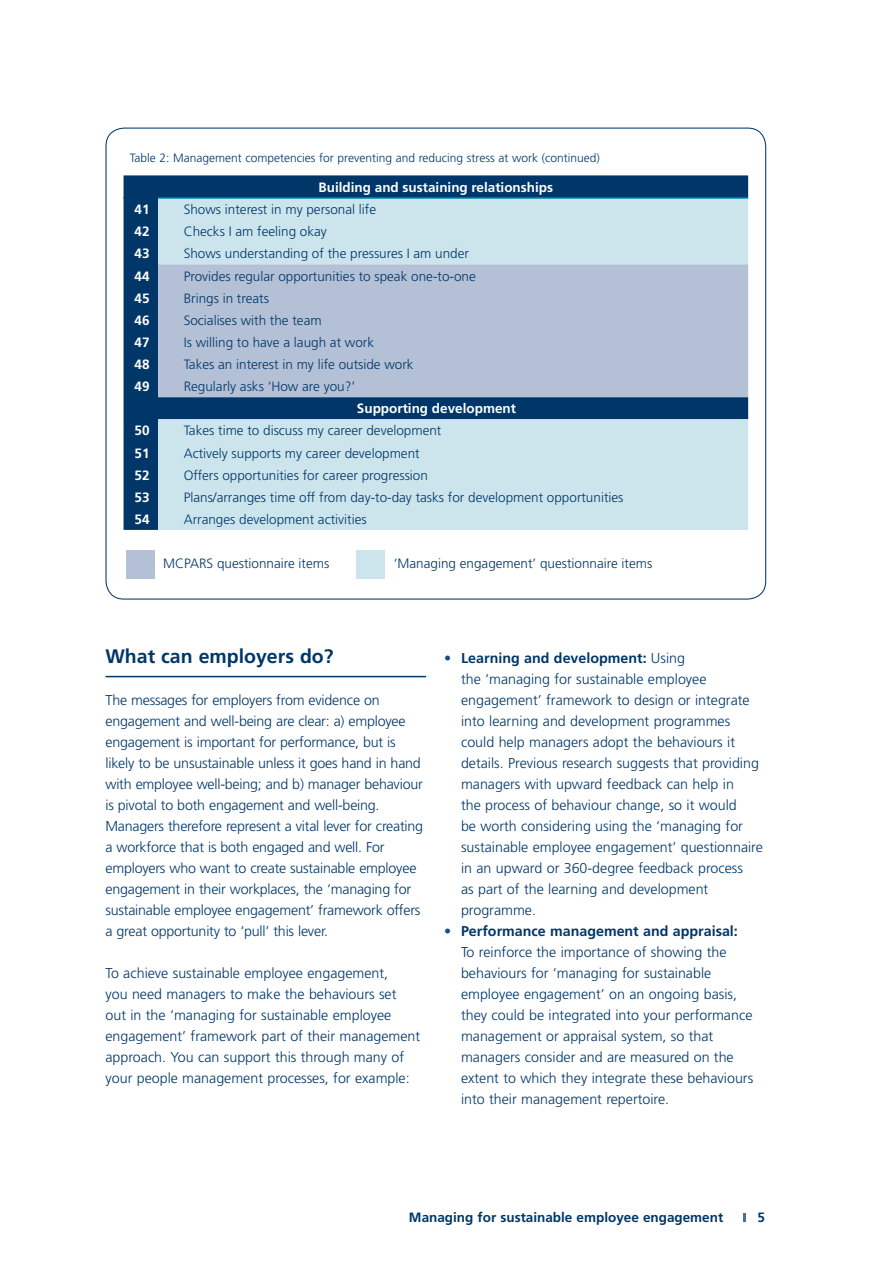
<style>
.page{position:relative;width:893px;height:1263px;background:#fff}
.page>*{position:absolute;margin:0;border:0;box-sizing:border-box;transform-origin:0 0}
.SUB{font:700 19.5px "Frutiger";color:#003768}
.B_bullets{font:300 14.25px/21px "Frutiger";color:#003768}
.BODY{font:300 14.25px/21px "Frutiger";letter-spacing:-.015em;color:#003768}
.T_tabletext{font:300 13.5px "Frutiger";color:#003768}
.T_tabletext-2{font:700 13.5px "Frutiger";color:#fff}
.t1{font:700 13.5px "Frutiger";color:#003768}
.T_figure_titles{font:300 12px "Frutiger";color:#003768}
.s1{color:#18507e}
.s2{font-weight:700}
</style>
<div class="page">
<svg style="left:743px;top:1213px;width:2px;height:9px"></svg>
<div style="left:124px;top:175px;width:624px;height:355px;background:#003768"></div>
<svg style="left:158px;top:199px;width:590px;height:331px;background:#b5d1de"></svg>
<div style="left:158px;top:264px;width:590px;height:133px;background:#b4c0d6"></div>
<hr style="left:124px;top:197px;width:34px;height:2px;background:#003768">
<hr style="left:158px;top:197px;width:590px;height:2px;background:#008ab0">
<div style="left:126px;top:550px;width:28px;height:28px;background:#b4c0d6"></div>
<div style="left:356px;top:550px;width:29px;height:28px;background:#cce5ed"></div>
<hr style="left:105px;top:676px;width:321px;height:1px;background:#003768">
<p class="T_figure_titles" style="left:130px;top:151px;width:471px">Table 2: Management competencies for preventing and reducing stress at work (continued)</p>
<p class="T_tabletext-2" style="left:319px;top:179px;width:236px">Building and sustaining relationships</p>
<p class="T_tabletext-2" style="left:135px;top:201px;width:17px">41</p>
<p class="T_tabletext" style="left:184px;top:202px;width:194px">Shows interest in my personal life</p>
<p class="T_tabletext-2" style="left:135px;top:224px;width:17px">42</p>
<p class="T_tabletext" style="left:184px;top:224px;width:145px">Checks I am feeling okay</p>
<p class="T_tabletext-2" style="left:135px;top:246px;width:17px">43</p>
<p class="T_tabletext" style="left:184px;top:246px;width:287px">Shows understanding of the pressures I am under</p>
<p class="T_tabletext-2" style="left:135px;top:268px;width:17px">44</p>
<p class="T_tabletext" style="left:184px;top:268px;width:294px">Provides regular opportunities to speak one-to-one</p>
<p class="T_tabletext-2" style="left:135px;top:290px;width:17px">45</p>
<p class="T_tabletext" style="left:184px;top:290px;width:87px">Brings in treats</p>
<p class="T_tabletext-2" style="left:135px;top:312px;width:17px">46</p>
<p class="T_tabletext" style="left:184px;top:312px;width:139px">Socialises with the team</p>
<p class="T_tabletext-2" style="left:135px;top:334px;width:17px">47</p>
<p class="T_tabletext" style="left:184px;top:335px;width:192px">Is willing to have a laugh at work</p>
<p class="T_tabletext-2" style="left:135px;top:356px;width:17px">48</p>
<p class="T_tabletext" style="left:184px;top:357px;width:232px">Takes an interest in my life outside work</p>
<p class="T_tabletext-2" style="left:135px;top:378px;width:17px">49</p>
<p class="T_tabletext" style="left:184px;top:379px;width:173px">Regularly asks ‘How are you?’</p>
<p class="T_tabletext-2" style="left:357px;top:401px;width:161px">Supporting development</p>
<p class="T_tabletext-2" style="left:135px;top:423px;width:17px">50</p>
<p class="T_tabletext" style="left:184px;top:423px;width:259px">Takes time to discuss my career development</p>
<p class="T_tabletext-2" style="left:135px;top:445px;width:17px">51</p>
<p class="T_tabletext" style="left:184px;top:445px;width:237px">Actively supports my career development</p>
<p class="T_tabletext-2" style="left:135px;top:467px;width:17px">52</p>
<p class="T_tabletext" style="left:184px;top:467px;width:246px">Offers opportunities for career progression</p>
<p class="T_tabletext-2" style="left:135px;top:489px;width:17px">53</p>
<p class="T_tabletext" style="left:184px;top:489px;width:441px">Plans/arranges time off from day-to-day tasks for development opportunities</p>
<p class="T_tabletext-2" style="left:135px;top:511px;width:17px">54</p>
<p class="T_tabletext" style="left:184px;top:512px;width:184px">Arranges development activities</p>
<p class="T_tabletext" style="left:163px;top:556px;width:168px">MCPARS questionnaire items</p>
<p class="T_tabletext" style="left:394px;top:556px;width:260px">‘Managing engagement’ questionnaire items</p>
<p class="SUB" style="left:105px;top:645px;width:230px">What can employers do?</p>
<p class="BODY" style="left:105px;top:690px;width:319px">The messages for employers from evidence on engagement and well-being are clear: a) employee engagement is important for performance, but is likely to be unsustainable unless it goes hand in hand with employee well-being; and b) manager behaviour is pivotal to both engagement and well-being.<br>Managers therefore represent a vital lever for creating a workforce that is both engaged and well. For employers who want to create sustainable employee engagement in their workplaces, the ‘managing for sustainable employee engagement’ framework offers a great opportunity to ‘pull’ this lever.</p>
<p class="BODY" style="left:105px;top:963px;width:316px">To achieve sustainable employee engagement,<br>you need managers to make the behaviours set out in the ‘managing for sustainable employee engagement’ framework part of their management approach. You can support this through many of your people management processes, for example:</p>
<p class="B_bullets" style="left:461px;top:648px;width:303px;text-indent:-17px"><span class="s1">•</span> <span class="s2">Learning and development:</span> Using<br>the ‘managing for sustainable employee engagement’ framework to design or integrate into learning and development programmes could help managers adopt the behaviours it details. Previous research suggests that providing managers with upward feedback can help in<br>the process of behaviour change, so it would<br>be worth considering using the ‘managing for sustainable employee engagement’ questionnaire in an upward or 360-degree feedback process<br>as part of the learning and development programme.</p>
<p class="B_bullets" style="left:461px;top:921px;width:294px;text-indent:-17px"><span class="s1">•</span> <span class="s2">Performance management and appraisal:<br></span>To reinforce the importance of showing the behaviours for ‘managing for sustainable employee engagement’ on an ongoing basis, they could be integrated into your performance management or appraisal system, so that managers consider and are measured on the extent to which they integrate these behaviours into their management repertoire.</p>
<p class="t1" style="left:409px;top:1210px;width:316px">Managing for sustainable employee engagement</p>
<p class="t1" style="left:757px;top:1210px;width:9px">5</p>
</div>
